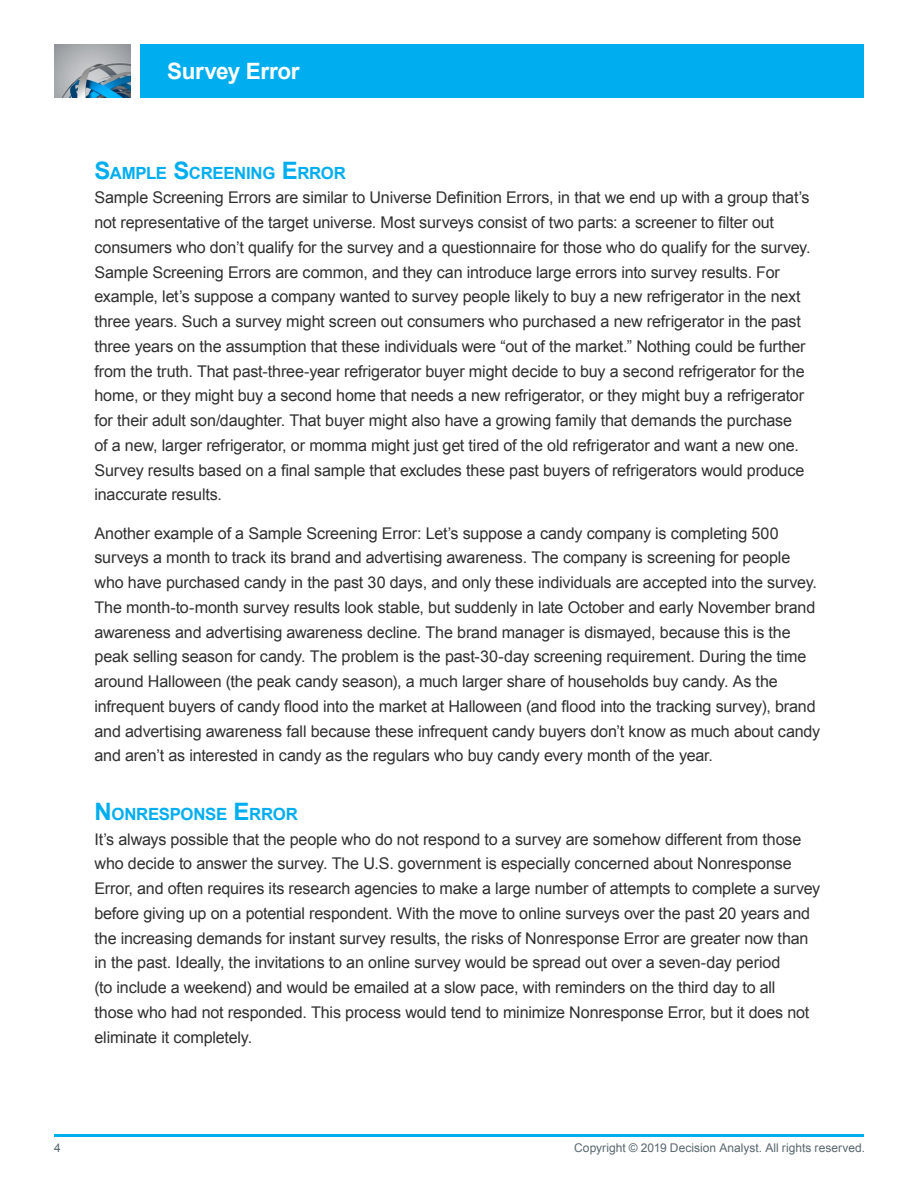
<style>
.page{position:relative;width:918px;height:1188px;background:#fff}
.page>*{position:absolute;margin:0;border:0;box-sizing:border-box;transform-origin:0 0}
.t1{font:700 22.5px "Arial";letter-spacing:-.015em;color:#fff}
.Blue_headers{font:700 16.8px "Arial";letter-spacing:-.02em;color:#00aeef}
.t2{font:16.2px/24.8px "Arial";letter-spacing:-.01em;color:#312f30}
.t3{font:12px "Arial";letter-spacing:.005em;color:#58676e}
.s1{font-size:24px}
</style>
<div class="page">
<hr style="left:54px;top:1134px;width:810px;height:3px;background:#00aeef">
<div style="left:140px;top:44px;width:724px;height:53px;background:#00aeef"></div>
<img style="left:54px;top:44px;width:76px;height:54px">
<h1 class="t1" style="left:167px;top:56px;width:134px">Survey Error</h1>
<p class="Blue_headers" style="left:94px;top:162px;width:118px"><span class="s1">S</span>AMPLE <span class="s1">S</span>CREE</p>
<p class="Blue_headers" style="left:234px;top:162px;width:76px">NING <span class="s1">E</span>RROR</p>
<p class="t2" style="left:94px;top:186px;width:718px">Sample Screening Errors are similar to Universe Definition Errors, in that we end up with a group that’s not representative of the target universe. Most surveys consist of two parts: a screener to filter out consumers who don’t qualify for the survey and a questionnaire for those who do qualify for the survey.<br>Sample Screening Errors are common, and they can introduce large errors into survey results. For example, let’s suppose a company wanted to survey people likely to buy a new refrigerator in the next three years. Such a survey might screen out consumers who purchased a new refrigerator in the past three years on the assumption that these individuals were “out of the market.” Nothing could be further from the truth. That past-three-year refrigerator buyer might decide to buy a second refrigerator for the home, or they might buy a second home that needs a new refrigerator, or they might buy a refrigerator for their adult son/daughter. That buyer might also have a growing family that demands the purchase<br>of a new, larger refrigerator, or momma might just get tired of the old refrigerator and want a new one.<br>Survey results based on a final sample that excludes these past buyers of refrigerators would produce inaccurate results.</p>
<p class="t2" style="left:94px;top:521px;width:727px">Another example of a Sample Screening Error: Let’s suppose a candy company is completing 500 surveys a month to track its brand and advertising awareness. The company is screening for people who have purchased candy in the past 30 days, and only these individuals are accepted into the survey.<br>The month-to-month survey results look stable, but suddenly in late October and early November brand awareness and advertising awareness decline. The brand manager is dismayed, because this is the peak selling season for candy. The problem is the past-30-day screening requirement. During the time around Halloween (the peak candy season), a much larger share of households buy candy. As the infrequent buyers of candy flood into the market at Halloween (and flood into the tracking survey), brand and advertising awareness fall because these infrequent candy buyers don’t know as much about candy and aren’t as interested in candy as the regulars who buy candy every month of the year.</p>
<p class="Blue_headers" style="left:94px;top:803px;width:54px"><span class="s1">N</span>ONRES</p>
<p class="Blue_headers" style="left:170px;top:803px;width:93px">PONSE <span class="s1">E</span>RROR</p>
<p class="t2" style="left:94px;top:827px;width:727px">It’s always possible that the people who do not respond to a survey are somehow different from those who decide to answer the survey. The U.S. government is especially concerned about Nonresponse Error, and often requires its research agencies to make a large number of attempts to complete a survey before giving up on a potential respondent. With the move to online surveys over the past 20 years and the increasing demands for instant survey results, the risks of Nonresponse Error are greater now than in the past. Ideally, the invitations to an online survey would be spread out over a seven-day period<br>(to include a weekend) and would be emailed at a slow pace, with reminders on the third day to all<br>those who had not responded. This process would tend to minimize Nonresponse Error, but it does not eliminate it completely.</p>
<p class="t3" style="left:54px;top:1140px;width:8px">4</p>
<p class="t3" style="left:574px;top:1140px;width:292px">Copyright © 2019 Decision Analyst. All rights reserved.</p>
</div>
